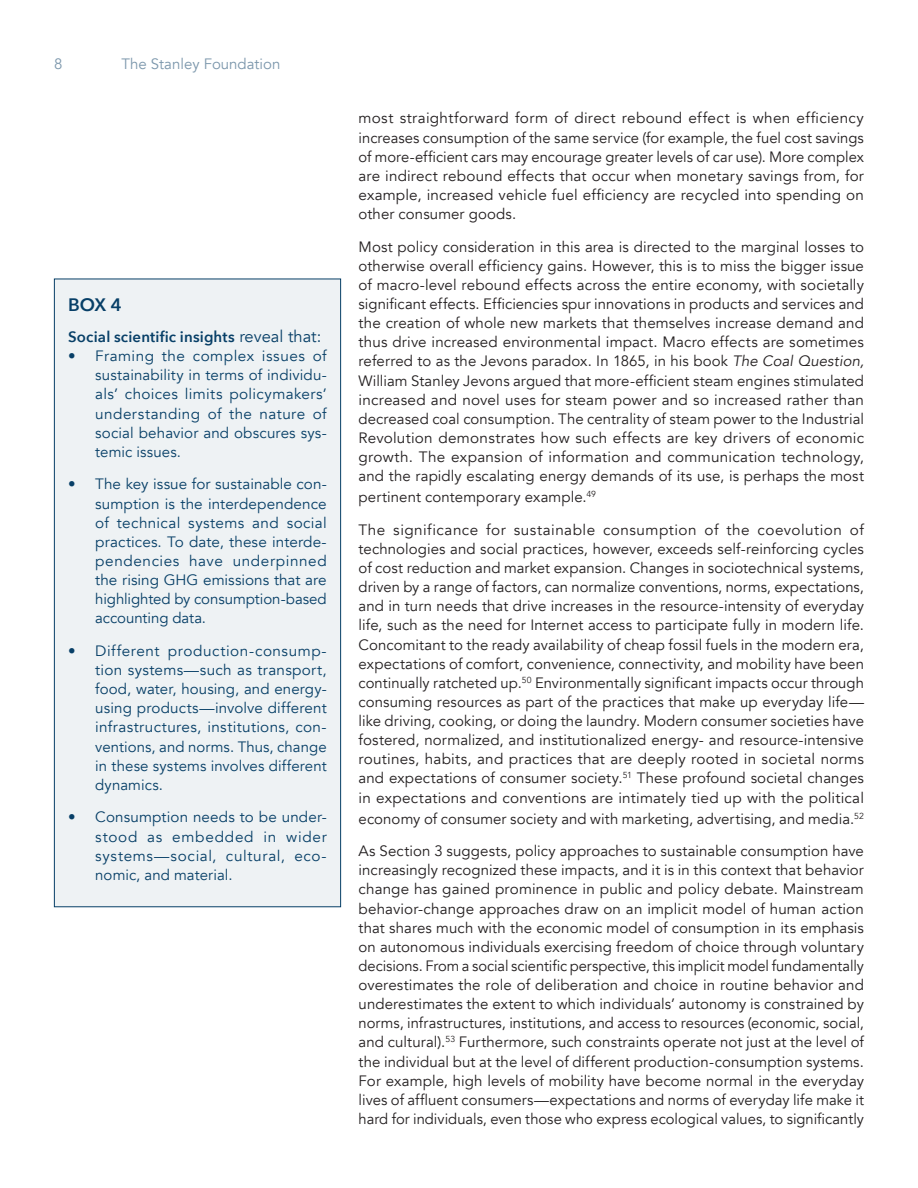
<style>
.page{position:relative;width:918px;height:1188px;background:#fff}
.page>*{position:absolute;margin:0;border:0;box-sizing:border-box;transform-origin:0 0}
.t1{font:600 18px "Avenir Next";color:#073f67}
.t2{font:15px/19.2px "Avenir";letter-spacing:.01em;color:#231f20;text-align:justify}
.t3{font:15px/19.2px "Avenir";letter-spacing:.005em;color:#073f67;text-align:justify}
.t4{font:15px/32.7px "Avenir";letter-spacing:.03em;color:#231f20}
.t5{font:600 15px "Avenir Next";letter-spacing:.01em;color:#073f67}
.t6{font:15px "Avenir";color:#7c97ac}
.s1{font-family:"Avenir";font-weight:400;font-size:16.5px}
.s2{font-style:italic}
</style>
<div class="page">
<div style="left:54px;top:279px;width:287px;height:628px;background:#eef2f4"></div>
<div style="left:54px;top:279px;width:287px;height:628px;border:1px solid #073f67"></div>
<p class="t6" style="left:54px;top:55px;width:10px">8</p>
<p class="t6" style="left:122px;top:55px;width:160px">The Stanley Foundation</p>
<p class="t1" style="left:68px;top:289px;width:55px">BOX 4</p>
<p class="t5" style="left:68px;top:324px;width:255px">Social scientific insights <span class="s1">reveal that:</span></p>
<p class="t3" style="left:95px;top:347px;width:233px;text-indent:-27px">• Framing the complex issues of sustainability in terms of individu&shy;als’ choices limits policymakers’ understanding of the nature of social behavior and obscures sys&shy;temic issues.</p>
<p class="t3" style="left:95px;top:475px;width:233px;text-indent:-27px">• The key issue for sustainable con&shy;sumption is the interdependence of technical systems and social practices. To date, these interde&shy;pendencies have underpinned the rising GHG emissions that are highlighted by consumption-based accounting data.</p>
<p class="t3" style="left:95px;top:641px;width:233px;text-indent:-27px">• Different production-consump&shy;tion systems—such as transport, food, water, housing, and energy&shy;using products—involve different infrastructures, institutions, con&shy;ventions, and norms. Thus, change in these systems involves different dynamics.</p>
<p class="t3" style="left:95px;top:808px;width:233px;text-indent:-27px">• Consumption needs to be under&shy;stood as embedded in wider systems—social, cultural, eco&shy;nomic, and material.</p>
<p class="t2" style="left:359px;top:109px;width:507px">most straightforward form of direct rebound effect is when efficiency increases consumption of the same service (for example, the fuel cost savings of more-efficient cars may encourage greater levels of car use). More complex are indirect rebound effects that occur when monetary savings from, for example, increased vehicle fuel efficiency are recycled into spending on other consumer goods.</p>
<p class="t2" style="left:359px;top:237px;width:507px">Most policy consideration in this area is directed to the marginal losses to otherwise overall efficiency gains. However, this is to miss the bigger issue of macro-level rebound effects across the entire economy, with societally significant effects. Efficiencies spur innovations in products and services and the creation of whole new markets that themselves increase demand and thus drive increased environmental impact. Macro effects are sometimes referred to as the Jevons paradox. In 1865, in his book <span class="s2">The Coal Question, </span>William Stanley Jevons argued that more-efficient steam engines stimulated increased and novel uses for steam power and so increased rather than decreased coal consumption. The centrality of steam power to the Industrial Revolution demonstrates how such effects are key drivers of economic growth. The expansion of information and communication technology, and the rapidly escalating energy demands of its use, is perhaps the most</p>
<p class="t4" style="left:359px;top:481px;width:507px">pertinent contemporary example.<sup>49<br></sup>The significance for sustainable consumption of the coevolution of</p>
<p class="t2" style="left:359px;top:539px;width:507px">technologies and social practices, however, exceeds self-reinforcing cycles of cost reduction and market expansion. Changes in sociotechnical systems, driven by a range of factors, can normalize conventions, norms, expectations, and in turn needs that drive increases in the resource-intensity of everyday life, such as the need for Internet access to participate fully in modern life.<br>Concomitant to the ready availability of cheap fossil fuels in the modern era, expectations of comfort, convenience, connectivity, and mobility have been continually ratcheted up.<sup>50</sup> Environmentally significant impacts occur through consuming resources as part of the practices that make up everyday life— like driving, cooking, or doing the laundry. Modern consumer societies have fostered, normalized, and institutionalized energy- and resource-intensive routines, habits, and practices that are deeply rooted in societal norms and expectations of consumer society.<sup>51</sup> These profound societal changes in expectations and conventions are intimately tied up with the political</p>
<p class="t2" style="left:359px;top:802px;width:507px;line-height:32.7px">economy of consumer society and with marketing, advertising, and media.<sup>52<br></sup>As Section 3 suggests, policy approaches to sustainable consumption have</p>
<p class="t2" style="left:359px;top:861px;width:507px">increasingly recognized these impacts, and it is in this context that behavior change has gained prominence in public and policy debate. Mainstream behavior-change approaches draw on an implicit model of human action that shares much with the economic model of consumption in its emphasis on autonomous individuals exercising freedom of choice through voluntary decisions. From a social scientific perspective, this implicit model fundamentally overestimates the role of deliberation and choice in routine behavior and underestimates the extent to which individuals’ autonomy is constrained by norms, infrastructures, institutions, and access to resources (economic, social, and cultural).<sup>53</sup> Furthermore, such constraints operate not just at the level of the individual but at the level of different production-consumption systems.<br>For example, high levels of mobility have become normal in the everyday lives of affluent consumers—expectations and norms of everyday life make it hard for individuals, even those who express ecological values, to significantly</p>
</div>
